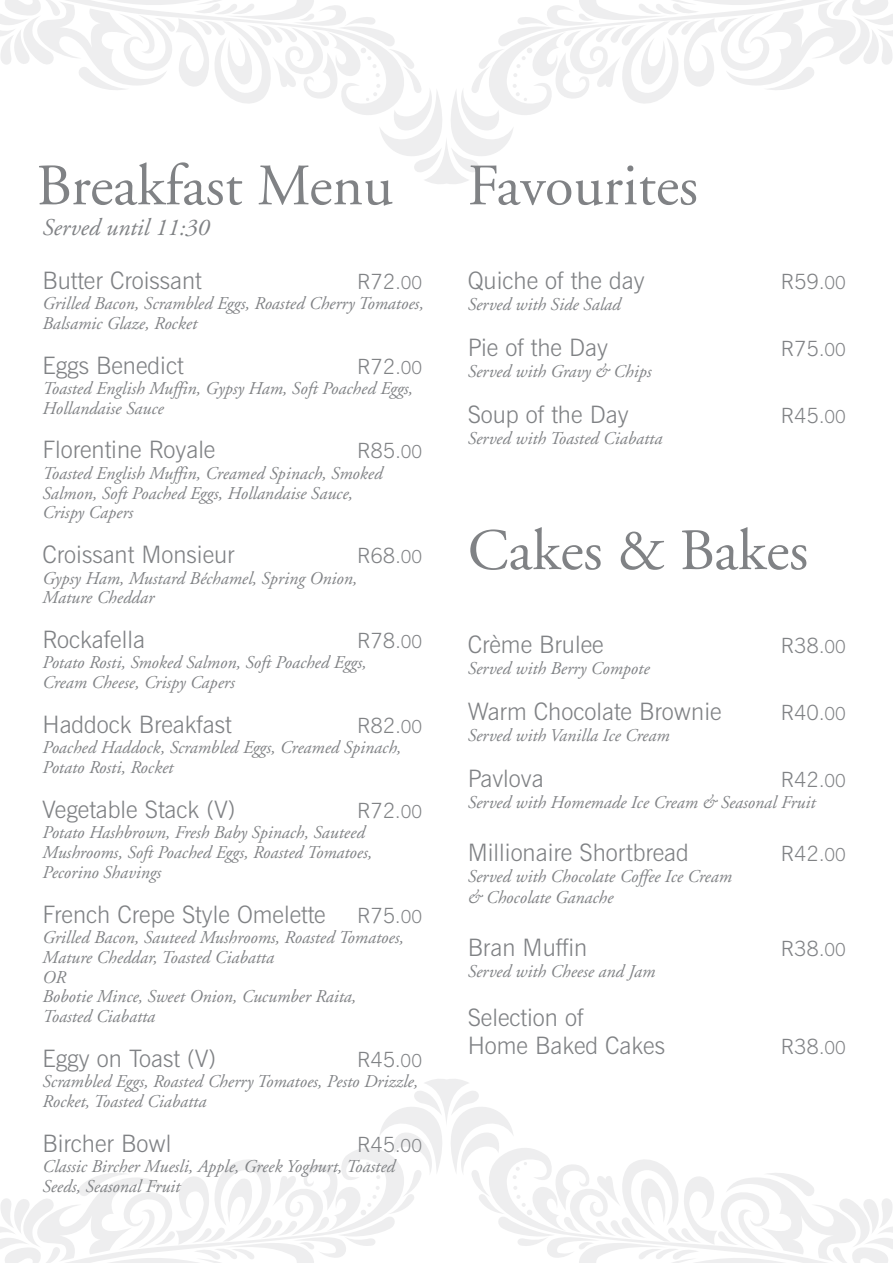
<style>
.page{position:relative;width:893px;height:1263px;background:#fff}
.page>*{position:absolute;margin:0;border:0;box-sizing:border-box;transform-origin:0 0}
.t1{font:58.5px "Adobe Garamond";color:#808285}
.t2{font:300 24px/28.7px "News Gothic BT";color:#808285}
.t3{font:italic 24px "Adobe Garamond";color:#808285}
.t4{font:300 21px "News Gothic BT";color:#808285}
.t5{font:italic 18px/19.8px "Adobe Garamond";color:#808285}
.s1{font-size:18px}
</style>
<div class="page">
<svg style="left:0;top:0;width:893px;height:184px"></svg>
<svg style="left:0;top:1079px;width:893px;height:184px"></svg>
<h1 class="t1" style="left:37px;top:161px;width:358px">Breakfast Menu</h1>
<h1 class="t1" style="left:468px;top:161px;width:232px">Favourites</h1>
<h2 class="t3" style="left:43px;top:218px;width:169px">Served until 11:30</h2>
<h2 class="t2" style="left:43px;top:268px;width:161px">Butter Croissant</h2>
<p class="t4" style="left:357px;top:273px;width:66px">R72<span class="s1">.00</span></p>
<p class="t5" style="left:43px;top:295px;width:383px">Grilled Bacon, Scrambled Eggs, Roasted Cherry Tomatoes,<br>Balsamic Glaze, Rocket</p>
<h2 class="t2" style="left:43px;top:353px;width:143px">Eggs Benedict</h2>
<p class="t4" style="left:357px;top:358px;width:66px">R72<span class="s1">.00</span></p>
<p class="t5" style="left:43px;top:380px;width:372px">Toasted English Muffin, Gypsy Ham, Soft Poached Eggs,<br>Hollandaise Sauce</p>
<h2 class="t2" style="left:43px;top:438px;width:174px">Florentine Royale</h2>
<p class="t4" style="left:357px;top:442px;width:66px">R85<span class="s1">.00</span></p>
<p class="t5" style="left:43px;top:465px;width:342px">Toasted English Muffin, Creamed Spinach, Smoked<br>Salmon, Soft Poached Eggs, Hollandaise Sauce,<br>Crispy Capers</p>
<h2 class="t2" style="left:43px;top:543px;width:194px">Croissant Monsieur</h2>
<p class="t4" style="left:357px;top:547px;width:66px">R68<span class="s1">.00</span></p>
<p class="t5" style="left:43px;top:570px;width:316px">Gypsy Ham, Mustard Béchamel, Spring Onion,<br>Mature Cheddar</p>
<h2 class="t2" style="left:43px;top:627px;width:104px">Rockafella</h2>
<p class="t4" style="left:357px;top:632px;width:66px">R78<span class="s1">.00</span></p>
<p class="t5" style="left:43px;top:655px;width:326px">Potato Rosti, Smoked Salmon, Soft Poached Eggs,<br>Cream Cheese, Crispy Capers</p>
<h2 class="t2" style="left:43px;top:712px;width:191px">Haddock Breakfast</h2>
<p class="t4" style="left:357px;top:717px;width:66px">R82<span class="s1">.00</span></p>
<p class="t5" style="left:42px;top:739px;width:360px">Poached Haddock, Scrambled Eggs, Creamed Spinach,<br>Potato Rosti, Rocket</p>
<h2 class="t2" style="left:42px;top:797px;width:194px">Vegetable Stack (V)</h2>
<p class="t4" style="left:357px;top:802px;width:66px">R72<span class="s1">.00</span></p>
<p class="t5" style="left:42px;top:824px;width:331px">Potato Hashbrown, Fresh Baby Spinach, Sauteed<br>Mushrooms, Soft Poached Eggs, Roasted Tomatoes,<br>Pecorino Shavings</p>
<h2 class="t2" style="left:42px;top:902px;width:285px">French Crepe Style Omelette</h2>
<p class="t4" style="left:357px;top:906px;width:66px">R75<span class="s1">.00</span></p>
<p class="t5" style="left:42px;top:929px;width:363px">Grilled Bacon, Sauteed Mushrooms, Roasted Tomatoes,<br>Mature Cheddar, Toasted Ciabatta<br>OR<br>Bobotie Mince, Sweet Onion, Cucumber Raita,<br>Toasted Ciabatta</p>
<h2 class="t2" style="left:42px;top:1046px;width:175px">Eggy on Toast (V)</h2>
<p class="t4" style="left:357px;top:1051px;width:66px">R45<span class="s1">.00</span></p>
<p class="t5" style="left:42px;top:1073px;width:377px">Scrambled Eggs, Roasted Cherry Tomatoes, Pesto Drizzle,<br>Rocket, Toasted Ciabatta</p>
<h2 class="t2" style="left:42px;top:1131px;width:130px">Bircher Bowl</h2>
<p class="t4" style="left:357px;top:1136px;width:66px">R45<span class="s1">.00</span></p>
<p class="t5" style="left:42px;top:1158px;width:354px">Classic Bircher Muesli, Apple, Greek Yoghurt, Toasted<br>Seeds, Seasonal Fruit</p>
<h2 class="t2" style="left:468px;top:268px;width:178px">Quiche of the day</h2>
<p class="t4" style="left:781px;top:273px;width:66px">R59<span class="s1">.00</span></p>
<p class="t5" style="left:468px;top:296px;width:154px">Served with Side Salad</p>
<h2 class="t2" style="left:468px;top:335px;width:142px">Pie of the Day</h2>
<p class="t4" style="left:781px;top:340px;width:66px">R75<span class="s1">.00</span></p>
<p class="t5" style="left:468px;top:363px;width:185px">Served with Gravy &amp; Chips</p>
<h2 class="t2" style="left:468px;top:402px;width:162px">Soup of the Day</h2>
<p class="t4" style="left:781px;top:407px;width:66px">R45<span class="s1">.00</span></p>
<p class="t5" style="left:468px;top:430px;width:196px">Served with Toasted Ciabatta</p>
<h1 class="t1" style="left:468px;top:526px;width:342px">Cakes &amp; Bakes</h1>
<h2 class="t2" style="left:468px;top:632px;width:137px">Crème Brulee</h2>
<p class="t4" style="left:781px;top:637px;width:66px">R38<span class="s1">.00</span></p>
<p class="t5" style="left:468px;top:660px;width:183px">Served with Berry Compote</p>
<h2 class="t2" style="left:468px;top:699px;width:255px">Warm Chocolate Brownie</h2>
<p class="t4" style="left:781px;top:704px;width:66px">R40<span class="s1">.00</span></p>
<p class="t5" style="left:468px;top:727px;width:203px">Served with Vanilla Ice Cream</p>
<h2 class="t2" style="left:468px;top:766px;width:78px">Pavlova</h2>
<p class="t4" style="left:781px;top:771px;width:66px">R42<span class="s1">.00</span></p>
<p class="t5" style="left:468px;top:794px;width:349px">Served with Homemade Ice Cream &amp; Seasonal Fruit</p>
<h2 class="t2" style="left:468px;top:841px;width:223px">Millionaire Shortbread</h2>
<p class="t4" style="left:781px;top:845px;width:66px">R42<span class="s1">.00</span></p>
<p class="t5" style="left:468px;top:868px;width:266px;line-height:20.4px">Served with Chocolate Coffee Ice Cream &amp; Chocolate Ganache</p>
<h2 class="t2" style="left:468px;top:935px;width:121px">Bran Muffin</h2>
<p class="t4" style="left:781px;top:940px;width:66px">R38<span class="s1">.00</span></p>
<p class="t5" style="left:468px;top:963px;width:189px">Served with Cheese and Jam</p>
<h2 class="t2" style="left:468px;top:1005px;width:199px">Selection of<br>Home Baked Cakes</h2>
<p class="t4" style="left:781px;top:1038px;width:66px">R38<span class="s1">.00</span></p>
</div>
